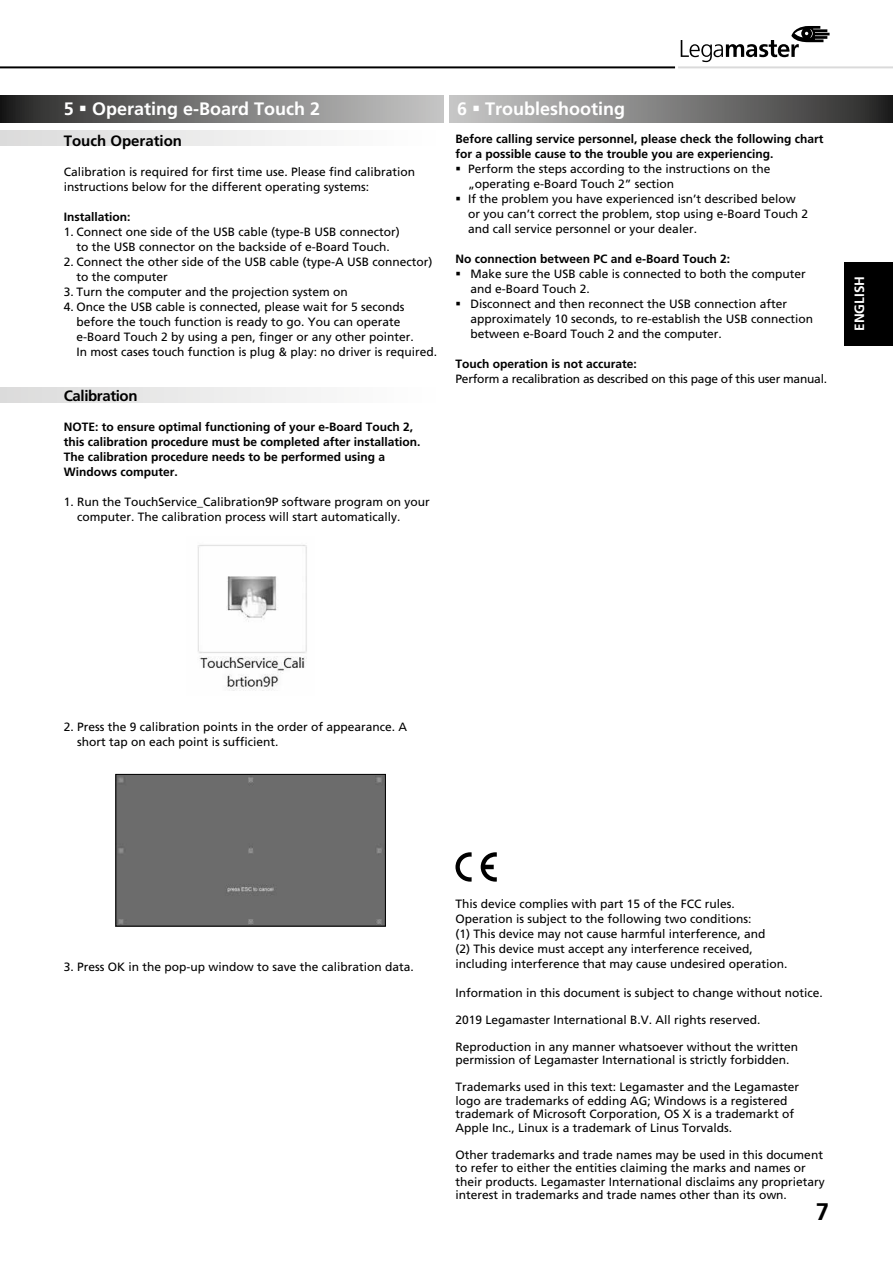
<style>
.page{position:relative;width:893px;height:1263px;background:#fff}
.page>*{position:absolute;margin:0;border:0;box-sizing:border-box;transform-origin:0 0}
.t1{font:700 24px "Frutiger LT Pro";color:#000}
.t2{font:700 18px "Frutiger LT Pro";color:#fff}
.t3{font:700 15px "Frutiger LT Pro";color:#000}
.t4{font:700 15px "Frutiger LT Pro";letter-spacing:-.025em;color:#000}
.t5{font:700 13.5px "Frutiger LT Pro";color:#fff}
.t6{font:12px/15px "Frutiger LT Pro";color:#000}
.t7{font:700 12px/15px "Frutiger LT Pro";color:#000}
.t8{font:12px "Frutiger LT Pro";letter-spacing:-.02em;color:#000}
</style>
<div class="page">
<svg style="left:0;top:131px;width:307px;height:15px"></svg>
<svg style="left:0;top:388px;width:307px;height:15px"></svg>
<hr style="left:0;top:66px;width:675px;height:2px;background:#000">
<hr style="left:678px;top:66px;width:215px;height:2px;background:#dadada">
<svg style="left:681px;top:26px;width:149px;height:36px"></svg>
<img style="left:197px;top:545px;width:110px;height:146px">
<div style="left:118px;top:776px;width:266px;height:148px;background:#6c6c6c"></div>
<div style="left:116px;top:774px;width:270px;height:152px;border:1px solid #000"></div>
<div style="left:0;top:95px;width:444px;height:28px;background:linear-gradient(to right,#292827,#cbcbca)"></div>
<div style="left:449px;top:95px;width:444px;height:28px;background:linear-gradient(to right,#ccc,#2b2b2a)"></div>
<svg style="left:455px;top:852px;width:17px;height:30px"></svg>
<svg style="left:481px;top:852px;width:16px;height:30px"></svg>
<div style="left:845px;top:262px;width:48px;height:83px;background:#000"></div>
<h2 class="t2" style="left:64px;top:98px;width:258px">5 ▪ Operating e-Board Touch 2</h2>
<h2 class="t2" style="left:457px;top:98px;width:170px">6 ▪ Troubleshooting</h2>
<p class="t3" style="left:64px;top:132px;width:120px">Touch Operation</p>
<p class="t6" style="left:64px;top:164px;width:353px">Calibration is required for first time use. Please find calibration instructions below for the different operating systems:</p>
<p class="t7" style="left:64px;top:209px;width:68px">Installation:</p>
<p class="t6" style="left:64px;top:224px;width:338px;text-align:center">1. Connect one side of the USB cable (type-B USB connector) to the USB connector on the backside of e-Board Touch.</p>
<p class="t6" style="left:77px;top:254px;width:358px;text-indent:-13px">2. Connect the other side of the USB cable (type-A USB connector) to the computer</p>
<p class="t6" style="left:64px;top:284px;width:286px">3. Turn the computer and the projection system on</p>
<p class="t6" style="left:77px;top:299px;width:362px;text-indent:-13px">4. Once the USB cable is connected, please wait for 5 seconds before the touch function is ready to go. You can operate e-Board Touch 2 by using a pen, finger or any other pointer.<br>In most cases touch function is plug &amp; play: no driver is required.</p>
<p class="t4" style="left:64px;top:387px;width:75px">Calibration</p>
<p class="t7" style="left:64px;top:419px;width:358px">NOTE: to ensure optimal functioning of your e-Board Touch 2, this calibration procedure must be completed after installation.<br>The calibration procedure needs to be performed using a Windows computer.</p>
<p class="t6" style="left:77px;top:494px;width:354px;text-indent:-13px">1. Run the TouchService_Calibration9P software program on your computer. The calibration process will start automatically.</p>
<p class="t7" style="left:455px;top:132px;width:370px">Before calling service personnel, please check the following chart for a possible cause to the trouble you are experiencing.</p>
<p class="t6" style="left:468px;top:162px;width:304px;text-indent:-13px">▪ Perform the steps according to the instructions on the „operating e-Board Touch 2” section</p>
<p class="t6" style="left:468px;top:192px;width:342px;text-indent:-13px">▪ If the problem you have experienced isn’t described below or you can’t correct the problem, stop using e-Board Touch 2 and call service personnel or your dealer.</p>
<p class="t7" style="left:455px;top:252px;width:276px">No connection between PC and e-Board Touch 2:</p>
<p class="t6" style="left:470px;top:267px;width:337px;text-indent:-15px">▪ Make sure the USB cable is connected to both the computer and e-Board Touch 2.</p>
<p class="t6" style="left:470px;top:297px;width:344px;text-indent:-15px">▪ Disconnect and then reconnect the USB connection after approximately 10 seconds, to re-establish the USB connection between e-Board Touch 2 and the computer.</p>
<p class="t7" style="left:455px;top:357px;width:183px">Touch operation is not accurate:</p>
<p class="t8" style="left:455px;top:372px;width:373px">Perform a recalibration as described on this page of this user manual.</p>
<p class="t5" style="left:851px;top:331px;width:56px;rotate:-90deg">ENGLISH</p>
<p class="t6" style="left:77px;top:719px;width:332px;text-indent:-13px">2. Press the 9 calibration points in the order of appearance. A short tap on each point is sufficient.</p>
<p class="t6" style="left:64px;top:959px;width:352px">3. Press OK in the pop-up window to save the calibration data.</p>
<p class="t6" style="left:455px;top:897px;width:334px">This device complies with part 15 of the FCC rules.<br>Operation is subject to the following two conditions:<br>(1) This device may not cause harmful interference, and<br>(2) This device must accept any interference received, including interference that may cause undesired operation.</p>
<p class="t6" style="left:455px;top:985px;width:369px">Information in this document is subject to change without notice.</p>
<p class="t6" style="left:455px;top:1012px;width:306px">2019 Legamaster International B.V. All rights reserved.</p>
<p class="t6" style="left:455px;top:1040px;width:344px;line-height:13.5px">Reproduction in any manner whatsoever without the written permission of Legamaster International is strictly forbidden.</p>
<p class="t6" style="left:455px;top:1080px;width:345px;line-height:13.5px">Trademarks used in this text: Legamaster and the Legamaster logo are trademarks of edding AG; Windows is a registered trademark of Microsoft Corporation, OS X is a trademarkt of Apple Inc., Linux is a trademark of Linus Torvalds.</p>
<p class="t6" style="left:455px;top:1148px;width:371px;line-height:13.5px">Other trademarks and trade names may be used in this document to refer to either the entities claiming the marks and names or their products. Legamaster International disclaims any proprietary interest in trademarks and trade names other than its own.</p>
<h1 class="t1" style="left:816px;top:1198px;width:15px">7</h1>
</div>
